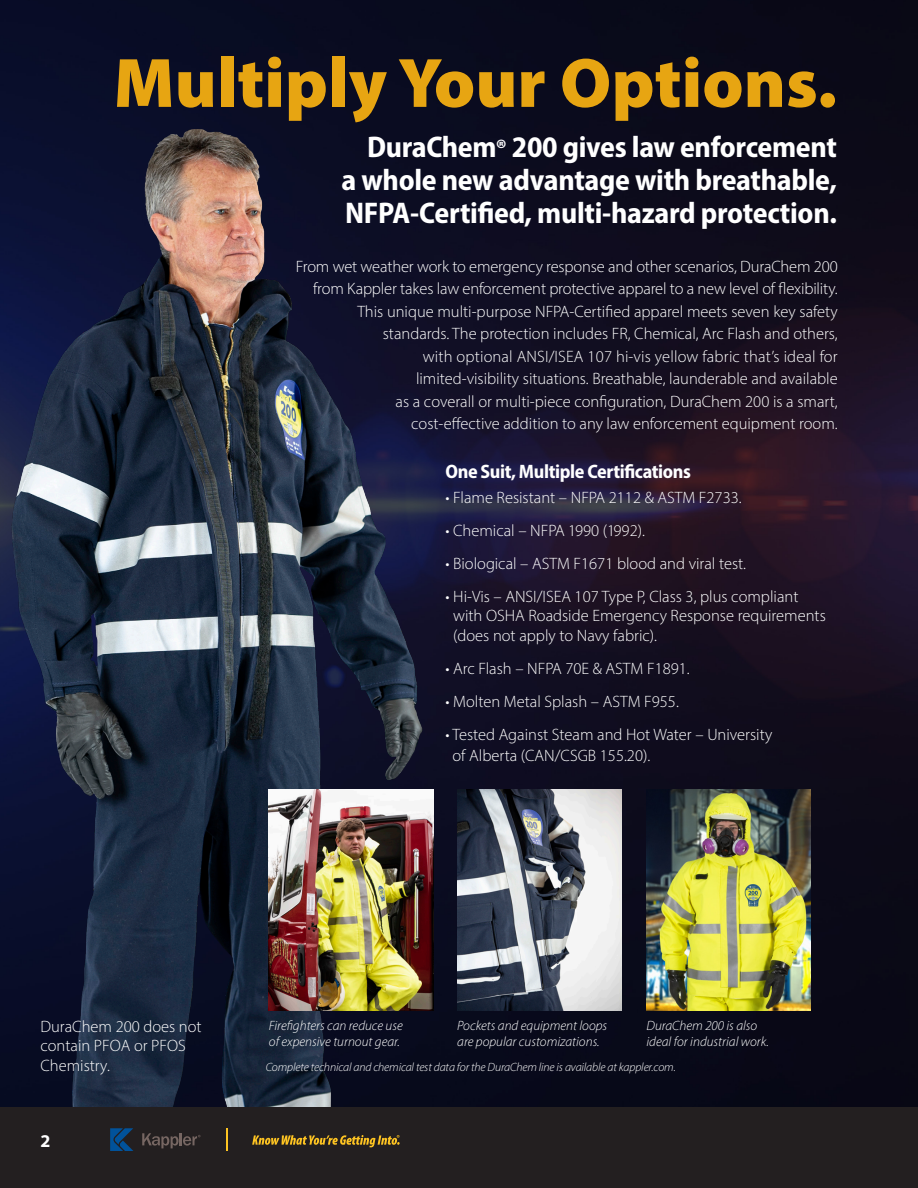
<style>
.page{position:relative;width:918px;height:1188px;background:#fff}
.page>*{position:absolute;margin:0;border:0;box-sizing:border-box;transform-origin:0 0}
.Subhead{font:900 70.5px "Myriad Pro";color:#e7a512}
.t1{font:700 semi-condensed 30px/33px "Myriad Pro";letter-spacing:-.01em;color:#fff;text-align:justify}
.t2{font:700 semi-condensed 19.5px "Myriad Pro";letter-spacing:-.02em;color:#fff}
.t3{font:700 18px "Myriad Pro";color:#fff}
.t4{font:300 16.5px/22.5px "Myriad Pro";color:#fff}
.t5{font:italic 300 13.5px/16.2px "Myriad Pro";color:#fff}
.t6{font:italic 300 12px "Myriad Pro";letter-spacing:-.01em;color:#fff}
.s1{font-size:25.5px}
</style>
<div class="page">
<img style="left:0;top:0;width:918px;height:1107px">
<img style="left:0;top:103px;width:459px;height:1004px">
<div style="left:0;top:1107px;width:918px;height:81px;background:#231f20"></div>
<svg style="left:252px;top:1135px;width:148px;height:12px"></svg>
<svg style="left:110px;top:1129px;width:23px;height:21px"></svg>
<svg style="left:142px;top:1133px;width:59px;height:15px"></svg>
<svg style="left:227px;top:1129px;width:1px;height:21px"></svg>
<img style="left:269px;top:790px;width:164px;height:221px">
<img style="left:457px;top:790px;width:164px;height:221px">
<img style="left:646px;top:790px;width:165px;height:221px">
<p class="Subhead" style="left:114px;top:36px;width:725px">Multiply Your Options.</p>
<p class="t1" style="left:341px;top:130px;width:497px;text-indent:26px">DuraChem<span class="s1">®</span> 200 gives law enforcement a whole new advantage with breathable, NFPA-Certified, multi-hazard protection.</p>
<p class="t4" style="left:296px;top:255px;width:543px;text-align:right">From wet weather work to emergency response and other scenarios, DuraChem 200 from Kappler takes law enforcement protective apparel to a new level of flexibility.<br>This unique multi-purpose NFPA-Certified apparel meets seven key safety standards. The protection includes FR, Chemical, Arc Flash and others,<br>with optional ANSI/ISEA 107 hi-vis yellow fabric that’s ideal for<br>limited-visibility situations. Breathable, launderable and available<br>as a coverall or multi-piece configuration, DuraChem 200 is a smart,<br>cost-effective addition to any law enforcement equipment room.</p>
<p class="t2" style="left:446px;top:459px;width:247px">One Suit, Multiple Certifications</p>
<p class="t4" style="left:445px;top:486px;width:298px">• Flame Resistant – NFPA 2112 &amp; ASTM F2733.</p>
<p class="t4" style="left:445px;top:519px;width:201px">• Chemical – NFPA 1990 (1992).</p>
<p class="t4" style="left:445px;top:552px;width:302px">• Biological – ASTM F1671 blood and viral test.</p>
<p class="t4" style="left:453px;top:586px;width:374px;line-height:19.5px;text-indent:-8px">• Hi-Vis – ANSI/ISEA 107 Type P, Class 3, plus compliant with OSHA Roadside Emergency Response requirements (does not apply to Navy fabric).</p>
<p class="t4" style="left:445px;top:657px;width:246px">• Arc Flash – NFPA 70E &amp; ASTM F1891.</p>
<p class="t4" style="left:445px;top:690px;width:235px">• Molten Metal Splash – ASTM F955.</p>
<p class="t4" style="left:452px;top:723px;width:321px;line-height:21.6px;text-indent:-7px">• Tested Against Steam and Hot Water – University of Alberta (CAN/CSGB 155.20).</p>
<p class="t4" style="left:40px;top:1016px;width:163px;line-height:19.5px">DuraChem 200 does not contain PFOA or PFOS<br>Chemistry.</p>
<p class="t3" style="left:40px;top:1129px;width:11px">2</p>
<p class="t5" style="left:269px;top:1017px;width:135px">Firefighters can reduce use</p>
<p class="t5" style="left:269px;top:1033px;width:133px">of expensive turnout gear.</p>
<p class="t5" style="left:457px;top:1017px;width:152px">Pockets and equipment loops</p>
<p class="t5" style="left:457px;top:1033px;width:144px">are popular customizations.</p>
<p class="t5" style="left:646px;top:1017px;width:124px">DuraChem 200 is also ideal for industrial work.</p>
<p class="t6" style="left:266px;top:1060px;width:412px">Complete technical and chemical test data for the DuraChem line is available at kappler.com.</p>
</div>
